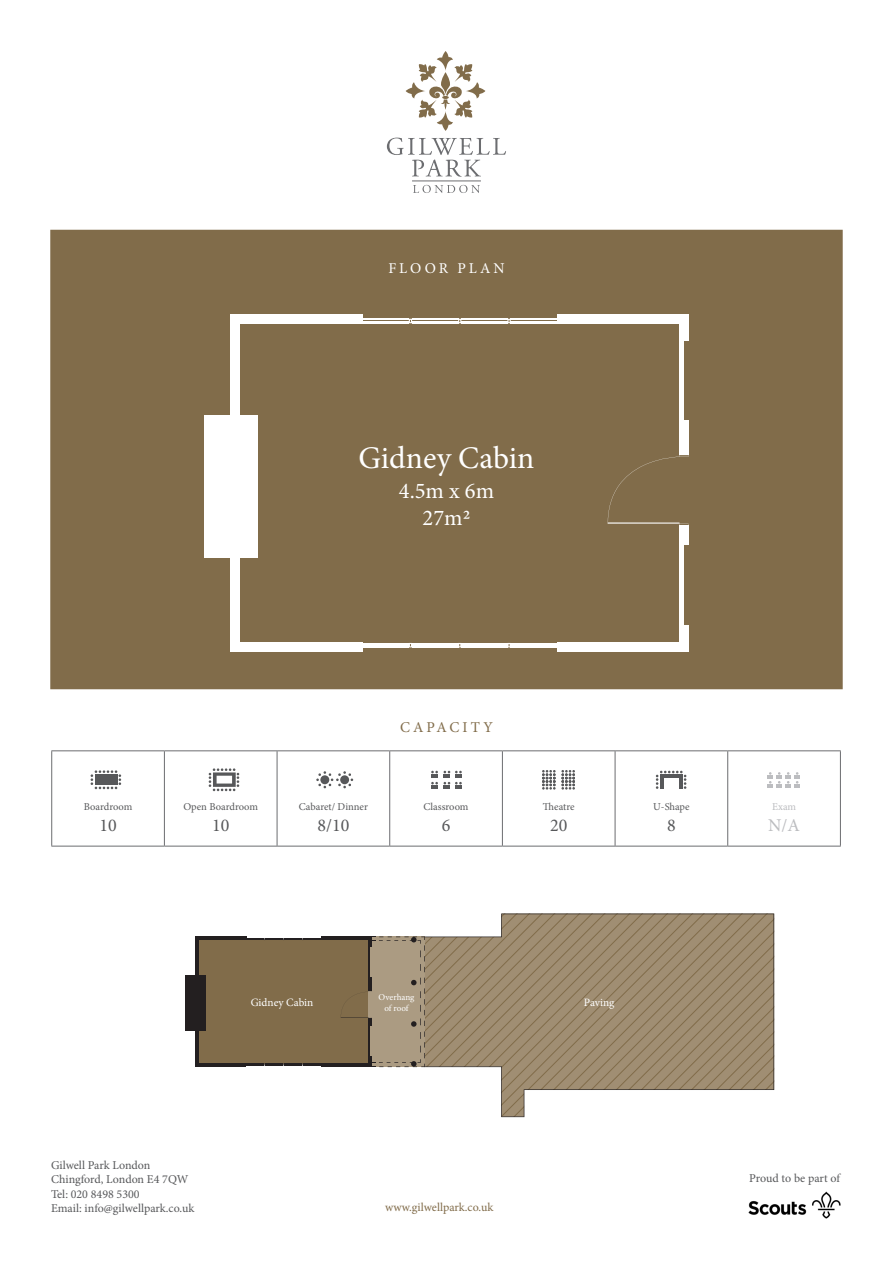
<style>
.page{position:relative;width:893px;height:1263px;background:#fff}
.page>*{position:absolute;margin:0;border:0;box-sizing:border-box;transform-origin:0 0}
.t1{font:31.5px "Minion Pro";color:#fff}
.t2{font:22.5px "Minion Pro";color:#fff}
.t3{font:18px "Minion Pro";color:#57585a}
.t4{font:18px "Minion Pro";color:#bcbdc0}
.t5{font:15px "Minion Pro";letter-spacing:.2em;color:#fff}
.t6{font:15px "Minion Pro";letter-spacing:.2em;color:#816c4a}
.t7{font:12px/14.4px "Minion Pro";letter-spacing:-.005em;color:#57585a}
.t8{font:12px "Minion Pro";color:#816c4a}
.t9{font:11.25px "Minion Pro";color:#fff}
.t10{font:10.5px "Minion Pro";color:#57585a}
.t11{font:10.5px "Minion Pro";color:#bcbdc0}
.t12{font:9px "Minion Pro";letter-spacing:-.01em;color:#fff}
</style>
<div class="page">
<div style="left:196px;top:940px;width:172px;height:124px;background:#816c4a"></div>
<svg style="left:387px;top:138px;width:119px;height:39px"></svg>
<svg style="left:413px;top:185px;width:67px;height:8px"></svg>
<svg style="left:406px;top:51px;width:79px;height:80px"></svg>
<hr style="left:412px;top:181px;width:69px;height:1px;background:#6c6d70">
<div style="left:50px;top:230px;width:793px;height:459px;background:#816c4a;border:2px solid #816c4a"></div>
<hr style="left:51px;top:750px;width:113px;height:1px;background:#6c6d70">
<hr style="left:51px;top:751px;width:1px;height:95px;background:#6c6d70">
<hr style="left:164px;top:750px;width:113px;height:1px;background:#6c6d70">
<hr style="left:164px;top:751px;width:1px;height:95px;background:#6c6d70">
<hr style="left:277px;top:750px;width:113px;height:1px;background:#6c6d70">
<hr style="left:277px;top:751px;width:1px;height:95px;background:#6c6d70">
<hr style="left:390px;top:750px;width:112px;height:1px;background:#6c6d70">
<hr style="left:389px;top:751px;width:1px;height:95px;background:#6c6d70">
<hr style="left:502px;top:750px;width:113px;height:1px;background:#6c6d70">
<hr style="left:502px;top:751px;width:1px;height:95px;background:#6c6d70">
<hr style="left:615px;top:750px;width:113px;height:1px;background:#6c6d70">
<hr style="left:615px;top:751px;width:1px;height:95px;background:#6c6d70">
<hr style="left:728px;top:750px;width:113px;height:1px;background:#6c6d70">
<hr style="left:727px;top:751px;width:1px;height:95px;background:#6c6d70">
<hr style="left:840px;top:751px;width:1px;height:95px;background:#6c6d70">
<hr style="left:51px;top:846px;width:113px;height:1px;background:#6c6d70">
<hr style="left:164px;top:846px;width:113px;height:1px;background:#6c6d70">
<hr style="left:277px;top:846px;width:113px;height:1px;background:#6c6d70">
<hr style="left:390px;top:846px;width:112px;height:1px;background:#6c6d70">
<hr style="left:502px;top:846px;width:113px;height:1px;background:#6c6d70">
<hr style="left:615px;top:846px;width:113px;height:1px;background:#6c6d70">
<hr style="left:728px;top:846px;width:113px;height:1px;background:#6c6d70">
<svg style="left:91px;top:770px;width:30px;height:19px"></svg>
<svg style="left:209px;top:768px;width:30px;height:23px"></svg>
<svg style="left:316px;top:771px;width:37px;height:17px"></svg>
<div style="left:340px;top:775px;width:9px;height:9px;background:#57585a;border-radius:50%"></div>
<svg style="left:431px;top:771px;width:7px;height:18px"></svg>
<svg style="left:444px;top:771px;width:18px;height:18px"></svg>
<svg style="left:542px;top:770px;width:33px;height:20px"></svg>
<svg style="left:656px;top:771px;width:30px;height:18px"></svg>
<hr style="left:660px;top:775px;width:4px;height:14px;background:#57585a">
<hr style="left:660px;top:775px;width:23px;height:3px;background:#57585a">
<hr style="left:679px;top:775px;width:4px;height:14px;background:#57585a">
<svg style="left:767px;top:772px;width:33px;height:15px"></svg>
<div style="left:231px;top:643px;width:132px;height:9px;background:#fff"></div>
<svg style="left:458px;top:643px;width:3px;height:4px"></svg>
<div style="left:557px;top:643px;width:131px;height:9px;background:#fff"></div>
<div style="left:231px;top:314px;width:132px;height:9px;background:#fff"></div>
<div style="left:557px;top:314px;width:131px;height:9px;background:#fff"></div>
<div style="left:231px;top:557px;width:9px;height:95px;background:#fff"></div>
<div style="left:679px;top:625px;width:9px;height:27px;background:#fff"></div>
<div style="left:679px;top:526px;width:9px;height:19px;background:#fff"></div>
<div style="left:679px;top:314px;width:9px;height:27px;background:#fff"></div>
<div style="left:679px;top:421px;width:9px;height:34px;background:#fff"></div>
<div style="left:231px;top:314px;width:9px;height:101px;background:#fff"></div>
<div style="left:205px;top:415px;width:53px;height:142px;background:#fff"></div>
<hr style="left:363px;top:643px;width:46px;height:1px;background:#fff">
<hr style="left:363px;top:646px;width:46px;height:1px;background:#fff">
<hr style="left:363px;top:645px;width:46px;height:1px;background:#fff">
<hr style="left:412px;top:643px;width:46px;height:1px;background:#fff">
<hr style="left:412px;top:646px;width:46px;height:1px;background:#fff">
<hr style="left:412px;top:645px;width:46px;height:1px;background:#fff">
<svg style="left:507px;top:643px;width:4px;height:4px"></svg>
<hr style="left:461px;top:643px;width:46px;height:1px;background:#fff">
<hr style="left:461px;top:646px;width:46px;height:1px;background:#fff">
<hr style="left:461px;top:645px;width:46px;height:1px;background:#fff">
<hr style="left:679px;top:341px;width:2px;height:80px;background:#fff">
<hr style="left:683px;top:341px;width:1px;height:80px;background:#fff">
<hr style="left:681px;top:341px;width:1px;height:80px;background:#fff">
<hr style="left:679px;top:545px;width:2px;height:80px;background:#fff">
<hr style="left:683px;top:545px;width:1px;height:80px;background:#fff">
<hr style="left:681px;top:545px;width:1px;height:80px;background:#fff">
<hr style="left:511px;top:643px;width:46px;height:1px;background:#fff">
<hr style="left:511px;top:646px;width:46px;height:1px;background:#fff">
<hr style="left:511px;top:645px;width:46px;height:1px;background:#fff">
<svg style="left:458px;top:319px;width:3px;height:4px"></svg>
<hr style="left:363px;top:319px;width:46px;height:1px;background:#fff">
<hr style="left:363px;top:322px;width:46px;height:1px;background:#fff">
<hr style="left:363px;top:321px;width:46px;height:1px;background:#fff">
<hr style="left:412px;top:319px;width:46px;height:1px;background:#fff">
<hr style="left:412px;top:322px;width:46px;height:1px;background:#fff">
<hr style="left:412px;top:321px;width:46px;height:1px;background:#fff">
<svg style="left:507px;top:319px;width:4px;height:4px"></svg>
<hr style="left:461px;top:319px;width:46px;height:1px;background:#fff">
<hr style="left:461px;top:322px;width:46px;height:1px;background:#fff">
<hr style="left:461px;top:321px;width:46px;height:1px;background:#fff">
<hr style="left:511px;top:319px;width:46px;height:1px;background:#fff">
<hr style="left:511px;top:322px;width:46px;height:1px;background:#fff">
<hr style="left:511px;top:321px;width:46px;height:1px;background:#fff">
<svg style="left:608px;top:455px;width:80px;height:71px"></svg>
<div style="left:368px;top:936px;width:57px;height:131px;background:#ab9b82"></div>
<hr style="left:195px;top:1063px;width:51px;height:4px;background:#231f20">
<hr style="left:321px;top:1063px;width:51px;height:4px;background:#231f20">
<hr style="left:195px;top:936px;width:51px;height:4px;background:#231f20">
<hr style="left:321px;top:936px;width:51px;height:4px;background:#231f20">
<hr style="left:195px;top:1030px;width:4px;height:37px;background:#231f20">
<hr style="left:368px;top:936px;width:4px;height:11px;background:#231f20">
<hr style="left:195px;top:936px;width:4px;height:39px;background:#231f20">
<div style="left:185px;top:975px;width:20px;height:55px;background:#231f20"></div>
<hr style="left:368px;top:947px;width:1px;height:31px;background:#231f20">
<hr style="left:370px;top:947px;width:1px;height:31px;background:#231f20">
<hr style="left:369px;top:947px;width:1px;height:31px;background:#231f20">
<svg style="left:246px;top:1063px;width:75px;height:3px"></svg>
<svg style="left:246px;top:938px;width:75px;height:2px"></svg>
<svg style="left:424px;top:913px;width:350px;height:204px;fill:#a08e73"></svg>
<svg style="left:372px;top:936px;width:53px;height:36px"></svg>
<svg style="left:341px;top:978px;width:84px;height:89px"></svg>
<img style="left:748px;top:1191px;width:93px;height:28px">
<p class="t5" style="left:388px;top:258px;width:118px">FLOOR PLAN</p>
<p class="t1" style="left:359px;top:437px;width:177px">Gidney Cabin</p>
<p class="t2" style="left:399px;top:476px;width:97px">4.5m x 6m</p>
<p class="t2" style="left:423px;top:503px;width:49px">27m2</p>
<p class="t10" style="left:84px;top:799px;width:50px">Boardroom</p>
<p class="t3" style="left:99px;top:813px;width:19px">10</p>
<p class="t10" style="left:183px;top:799px;width:76px">Open Boardroom</p>
<p class="t3" style="left:212px;top:813px;width:19px">10</p>
<p class="t10" style="left:299px;top:799px;width:71px">Cabaret/ Dinner</p>
<p class="t3" style="left:317px;top:813px;width:33px">8/10</p>
<p class="t6" style="left:400px;top:718px;width:94px">CAPACITY</p>
<p class="t10" style="left:424px;top:799px;width:46px">Classroom</p>
<p class="t3" style="left:442px;top:813px;width:10px">6</p>
<p class="t10" style="left:543px;top:799px;width:33px">Theatre</p>
<p class="t3" style="left:550px;top:813px;width:19px">20</p>
<p class="t10" style="left:653px;top:799px;width:38px">U-Shape</p>
<p class="t3" style="left:667px;top:813px;width:10px">8</p>
<p class="t11" style="left:772px;top:799px;width:26px">Exam</p>
<p class="t4" style="left:768px;top:813px;width:33px">N/A</p>
<p class="t12" style="left:379px;top:991px;width:37px">Overhang</p>
<p class="t12" style="left:384px;top:1002px;width:26px">of roof</p>
<p class="t9" style="left:251px;top:995px;width:64px">Gidney Cabin</p>
<p class="t9" style="left:584px;top:995px;width:32px">Paving</p>
<p class="t7" style="left:51px;top:1158px;width:139px">Gilwell Park London<br>Chingford, London E4 7QW</p>
<p class="t7" style="left:51px;top:1186px;width:145px">Tel: 020 8498 5300<br>Email: info@gilwellpark.co.uk</p>
<p class="t8" style="left:385px;top:1199px;width:110px">www.gilwellpark.co.uk</p>
<p class="t7" style="left:749px;top:1171px;width:92px">Proud to be part of</p>
</div>
